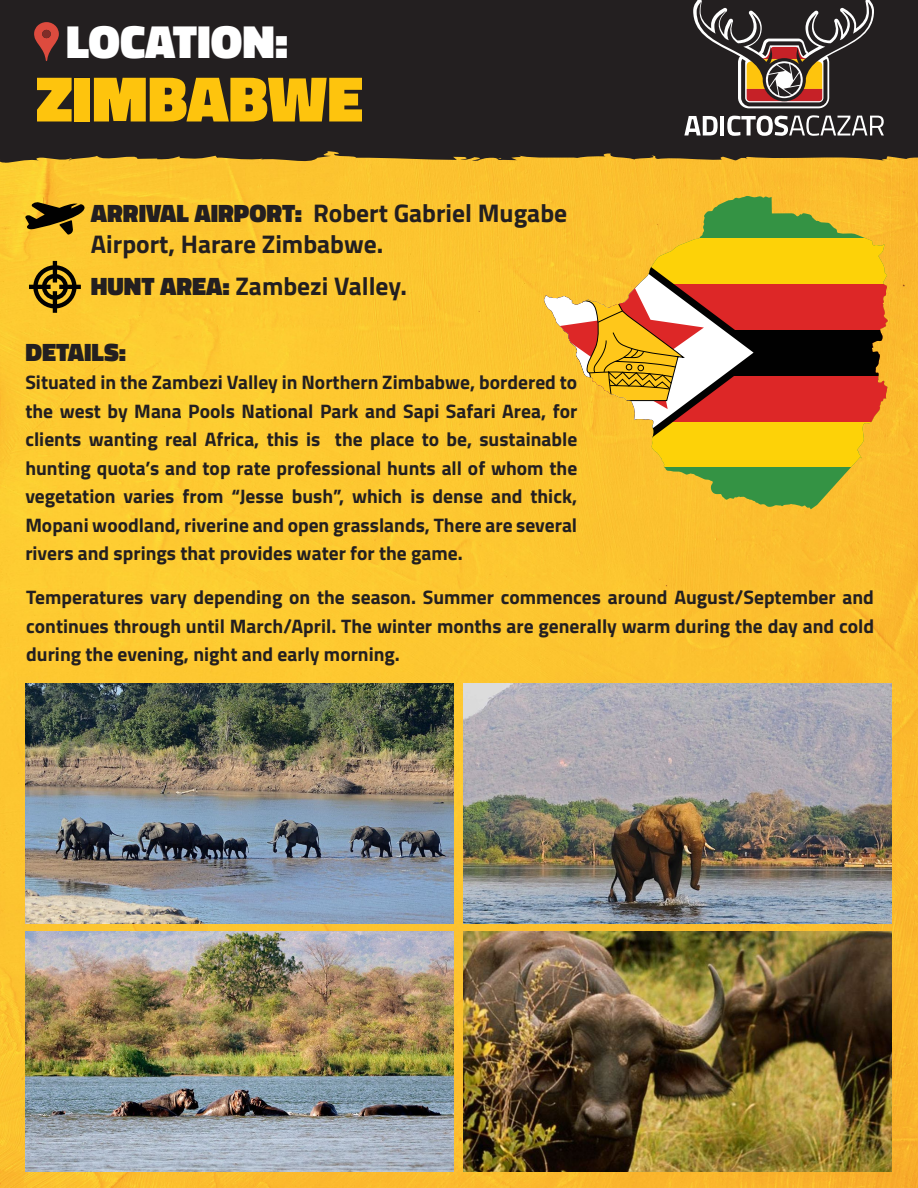
<style>
.page{position:relative;width:918px;height:1188px;background:#fff}
.page>*{position:absolute;margin:0;border:0;box-sizing:border-box;transform-origin:0 0}
.t1{font:900 65.25px "Titillium";color:#fec40d}
.t2{font:900 47.1px "Titillium";color:#fff}
.t3{font:700 25.5px/30.6px "Titillium";color:#231f20}
.t4{font:900 25.5px "Titillium";color:#231f20}
.t5{font:700 19.5px/28.5px "Titillium";color:#231f20;text-align:justify}
.s1{font-weight:900}
</style>
<div class="page">
<img style="left:0;top:165px;width:918px;height:1023px">
<div style="left:0;top:0;width:918px;height:165px;background:#231f20"></div>
<svg style="left:220px;top:137px;width:7px;height:3px"></svg>
<svg style="left:79px;top:138px;width:10px;height:3px"></svg>
<svg style="left:156px;top:135px;width:11px;height:3px"></svg>
<svg style="left:34px;top:22px;width:25px;height:39px"></svg>
<svg style="left:684px;top:116px;width:34px;height:19px"></svg>
<hr style="left:720px;top:116px;width:4px;height:19px;background:#fff">
<svg style="left:727px;top:115px;width:157px;height:26px"></svg>
<svg style="left:693px;top:0;width:181px;height:108px;background:#534640"></svg>
<svg style="left:25px;top:202px;width:60px;height:33px;background:#7f6518"></svg>
<svg style="left:29px;top:261px;width:52px;height:52px;background:#9b7c1e"></svg>
<svg style="left:765px;top:238px;width:14px;height:229px"></svg>
<div style="left:544px;top:284px;width:235px;height:137px;background:#dd2727"></div>
<div style="left:544px;top:330px;width:235px;height:45px;background:#010101"></div>
<svg style="left:754px;top:196px;width:11px;height:311px"></svg>
<svg style="left:544px;top:196px;width:210px;height:311px;background:#e2af33"></svg>
<svg style="left:549px;top:271px;width:155px;height:138px;background:#e7b156"></svg>
<img style="left:26px;top:683px;width:428px;height:240px">
<img style="left:26px;top:932px;width:428px;height:239px">
<img style="left:463px;top:683px;width:428px;height:240px">
<img style="left:463px;top:932px;width:428px;height:239px">
<h2 class="t2" style="left:66px;top:8px;width:224px">LOCATION:</h2>
<h1 class="t1" style="left:36px;top:51px;width:329px">ZIMBABWE</h1>
<h3 class="t3" style="left:91px;top:197px;width:478px"><span class="s1">ARRIVAL AIRPORT:</span> Robert Gabriel Mugabe<br>Airport, Harare Zimbabwe.</h3>
<h3 class="t3" style="left:91px;top:269px;width:318px"><span class="s1">HUNT AREA:</span> Zambezi Valley.</h3>
<h3 class="t4" style="left:25px;top:333px;width:102px">DETAILS:</h3>
<p class="t5" style="left:25px;top:367px;width:553px">Situated in the Zambezi Valley in Northern Zimbabwe, bordered to the west by Mana Pools National Park and Sapi Safari Area, for clients wanting real Africa, this is the place to be, sustainable hunting quota’s and top rate professional hunts all of whom the vegetation varies from “Jesse bush”, which is dense and thick, Mopani woodland, riverine and open grasslands, There are several rivers and springs that provides water for the game.</p>
<p class="t5" style="left:26px;top:582px;width:849px">Temperatures vary depending on the season. Summer commences around August/September and continues through until March/April. The winter months are generally warm during the day and cold during the evening, night and early morning.</p>
</div>
